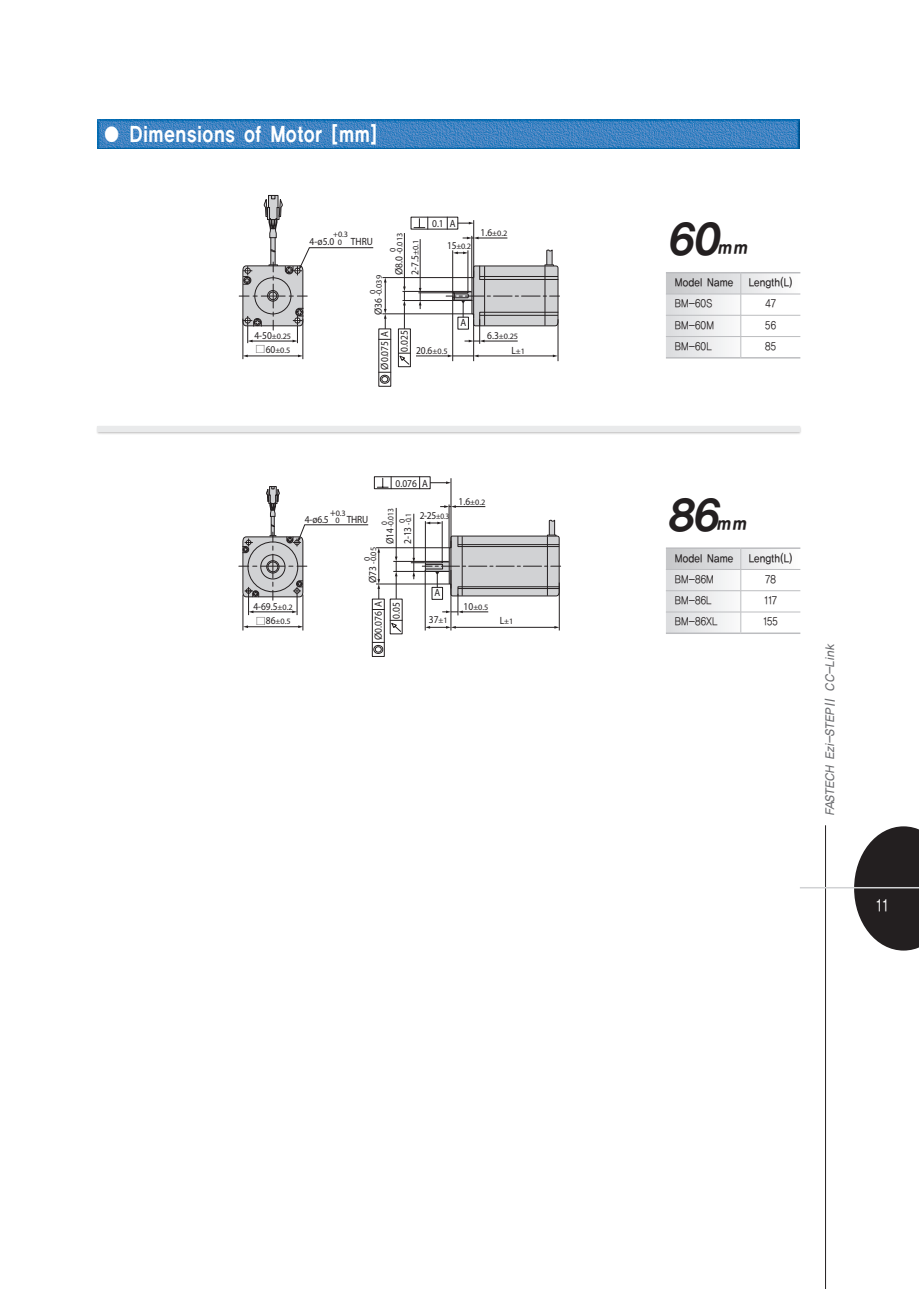
<style>
.page{position:relative;width:919px;height:1289px;background:#fff}
.page>*{position:absolute;margin:0;border:0;box-sizing:border-box;transform-origin:0 0}
.t1{font:italic 45px "YDIYGO150 KSCPC EUC H";color:#231f20}
.t2{font:22.5px "YDIYGO150 KSCPC EUC H";letter-spacing:-.05em;color:#fff;scale:.85 1}
.t3{font:italic 18px "YDIYGO150 KSCPC EUC H";color:#231f20}
.t4{font:18px "YDIYGO120 KSCPC EUC H";color:#fff;scale:.85 1}
.t5{font:italic 12.9px "YDIYGO130 KSCPC EUC H";color:#6c6d70;scale:.94 1}
.t6{font:12px "YDIYGO120 KSCPC EUC H";letter-spacing:-.05em;color:#231f20;scale:.85 1}
.t7{font:12px "YDIYGO130 KSCPC EUC H";letter-spacing:-.05em;color:#231f20;scale:.85 1}
.t8{font:10.5px "Myriad Pro";color:#231f20;scale:.9 1}
.t9{font:10.5px/19.6px "Myriad Pro";color:#231f20;text-align:right}
.t10{font:8.25px/6.3px "Myriad Pro";color:#231f20}
.t11{font:8.25px/6.1px "Myriad Pro";color:#231f20;scale:.9 1}
.s1{font-size:10.5px}
.s2{font-size:8.25px}
.s3{font-family:"Adobe Myungjo Std";font-weight:500;font-size:10.5px}
</style>
<div class="page">
<svg style="left:854px;top:826px;width:64px;height:124px"></svg>
<hr style="left:825px;top:825px;width:1px;height:463px;background:#231f20">
<hr style="left:799px;top:887px;width:119px;height:1px;background:#d1d2d4">
<hr style="left:666px;top:547px;width:74px;height:2px;background:#bcbdc0">
<hr style="left:740px;top:547px;width:60px;height:2px;background:#bcbdc0">
<hr style="left:666px;top:632px;width:74px;height:2px;background:#bcbdc0">
<hr style="left:740px;top:632px;width:60px;height:2px;background:#bcbdc0">
<svg style="left:666px;top:549px;width:134px;height:84px"></svg>
<hr style="left:666px;top:272px;width:74px;height:1px;background:#bcbdc0">
<hr style="left:740px;top:272px;width:60px;height:1px;background:#bcbdc0">
<svg style="left:666px;top:273px;width:134px;height:85px"></svg>
<img style="left:98px;top:119px;width:701px;height:30px">
<div style="left:96px;top:425px;width:705px;height:9px;background:#231f20;opacity:.3"></div>
<div style="left:98px;top:426px;width:701px;height:5px;background:#e9eaeb"></div>
<hr style="left:242px;top:319px;width:1px;height:40px;background:#231f20">
<hr style="left:302px;top:319px;width:1px;height:40px;background:#231f20">
<hr style="left:247px;top:355px;width:52px;height:1px;background:#231f20">
<hr style="left:473px;top:220px;width:1px;height:58px;background:#231f20">
<hr style="left:471px;top:236px;width:1px;height:42px;background:#231f20">
<hr style="left:557px;top:319px;width:1px;height:42px;background:#231f20">
<hr style="left:477px;top:238px;width:30px;height:1px;background:#231f20">
<hr style="left:477px;top:355px;width:76px;height:1px;background:#231f20">
<hr style="left:416px;top:355px;width:32px;height:1px;background:#231f20">
<hr style="left:473px;top:319px;width:1px;height:42px;background:#231f20">
<hr style="left:452px;top:296px;width:1px;height:65px;background:#231f20">
<hr style="left:420px;top:239px;width:1px;height:50px;background:#231f20">
<hr style="left:404px;top:233px;width:1px;height:54px;background:#231f20">
<hr style="left:382px;top:277px;width:91px;height:1px;background:#231f20">
<hr style="left:402px;top:300px;width:70px;height:1px;background:#231f20">
<hr style="left:402px;top:291px;width:69px;height:1px;background:#231f20">
<hr style="left:418px;top:292px;width:36px;height:1px;background:#231f20">
<hr style="left:382px;top:313px;width:90px;height:1px;background:#231f20">
<svg style="left:400px;top:353px;width:8px;height:11px"></svg>
<div style="left:398px;top:329px;width:12px;height:38px;border:1px solid #231f20"></div>
<svg style="left:380px;top:372px;width:9px;height:12px"></svg>
<svg style="left:418px;top:219px;width:10px;height:8px"></svg>
<svg style="left:243px;top:354px;width:5px;height:3px"></svg>
<svg style="left:448px;top:354px;width:30px;height:3px"></svg>
<svg style="left:239px;top:195px;width:134px;height:148px"></svg>
<svg style="left:462px;top:237px;width:16px;height:2px"></svg>
<svg style="left:419px;top:288px;width:2px;height:21px"></svg>
<svg style="left:384px;top:277px;width:2px;height:52px"></svg>
<svg style="left:403px;top:286px;width:2px;height:43px"></svg>
<svg style="left:457px;top:222px;width:16px;height:2px"></svg>
<svg style="left:446px;top:249px;width:113px;height:95px"></svg>
<hr style="left:450px;top:478px;width:1px;height:69px;background:#231f20">
<hr style="left:449px;top:504px;width:1px;height:43px;background:#231f20">
<hr style="left:559px;top:582px;width:1px;height:48px;background:#231f20">
<hr style="left:455px;top:506px;width:30px;height:1px;background:#231f20">
<hr style="left:455px;top:627px;width:100px;height:1px;background:#231f20">
<hr style="left:425px;top:570px;width:1px;height:60px;background:#231f20">
<hr style="left:450px;top:570px;width:1px;height:60px;background:#231f20">
<hr style="left:413px;top:513px;width:1px;height:45px;background:#231f20">
<hr style="left:376px;top:547px;width:73px;height:1px;background:#231f20">
<hr style="left:393px;top:571px;width:55px;height:1px;background:#231f20">
<hr style="left:393px;top:561px;width:55px;height:1px;background:#231f20">
<hr style="left:376px;top:583px;width:73px;height:1px;background:#231f20">
<svg style="left:374px;top:642px;width:8px;height:12px"></svg>
<div style="left:372px;top:599px;width:12px;height:57px;border:1px solid #231f20"></div>
<div style="left:374px;top:476px;width:56px;height:13px;border:1px solid #231f20"></div>
<svg style="left:425px;top:626px;width:31px;height:2px"></svg>
<svg style="left:430px;top:481px;width:21px;height:3px"></svg>
<svg style="left:440px;top:505px;width:16px;height:3px"></svg>
<svg style="left:239px;top:476px;width:163px;height:156px"></svg>
<svg style="left:411px;top:519px;width:149px;height:96px"></svg>
<p class="t2" style="left:102px;top:121px;width:325px">● Dimensions of Motor [mm]</p>
<p class="t8" style="left:450px;top:217px;width:8px">A</p>
<p class="t8" style="left:432px;top:217px;width:14px">0.1</p>
<p class="t10" style="left:333px;top:231px;width:17px">+0.3</p>
<p class="t10" style="left:480px;top:230px;width:28px"><span class="s1">1.6</span>±0.2</p>
<p class="t10" style="left:447px;top:243px;width:25px"><span class="s1">15</span>±0.2</p>
<p class="t10" style="left:396px;top:275px;width:44px;rotate:-90deg"><span class="s1">Ø8.0</span> -0.013</p>
<p class="t8" style="left:309px;top:235px;width:72px">4-ø5.0 <span class="s2">0</span> THRU</p>
<p class="t8" style="left:408px;top:275px;width:40px;rotate:-90deg">2-7.5<span class="s2">±0.1</span></p>
<p class="t10" style="left:389px;top:252px;width:6px;rotate:-90deg">0</p>
<p class="t10" style="left:376px;top:315px;width:42px;rotate:-90deg"><span class="s1">Ø36</span> -0.039</p>
<p class="t10" style="left:369px;top:294px;width:6px;rotate:-90deg">0</p>
<p class="t10" style="left:254px;top:333px;width:38px"><span class="s1">4-50</span>±0.25</p>
<p class="t10" style="left:255px;top:346px;width:37px"><span class="s3">□</span><span class="s1">60</span>±0.5</p>
<p class="t9" style="left:375px;top:369px;width:41px;rotate:-90deg">Ø0.075 A<br>0.025</p>
<p class="t8" style="left:460px;top:316px;width:8px">A</p>
<p class="t10" style="left:487px;top:333px;width:32px"><span class="s1">6.3</span>±0.25</p>
<p class="t8" style="left:416px;top:344px;width:37px">20.6<span class="s2">±0.5</span></p>
<p class="t10" style="left:511px;top:348px;width:15px"><span class="s1">L</span>±1</p>
<p class="t10" style="left:330px;top:510px;width:17px"><span class="s1">+</span>0.3</p>
<p class="t8" style="left:305px;top:512px;width:72px">4-ø6.5 <span class="s2">0</span> THRU</p>
<p class="t8" style="left:422px;top:476px;width:8px">A</p>
<p class="t8" style="left:395px;top:476px;width:25px">0.076</p>
<p class="t11" style="left:381px;top:544px;width:41px;text-indent:19px;rotate:-90deg">0<br><span class="s1">Ø14</span> -0.013</p>
<p class="t10" style="left:399px;top:524px;width:13px;rotate:-90deg">0 -0.1</p>
<p class="t8" style="left:401px;top:544px;width:21px;rotate:-90deg">2-13</p>
<p class="t8" style="left:419px;top:509px;width:34px">2-25<span class="s2">±0.3</span></p>
<p class="t10" style="left:370px;top:583px;width:37px;rotate:-90deg"><span class="s1">Ø73</span> -0.05</p>
<p class="t10" style="left:363px;top:561px;width:6px;rotate:-90deg">0</p>
<p class="t8" style="left:434px;top:586px;width:8px">A</p>
<p class="t10" style="left:458px;top:498px;width:28px"><span class="s1">1.6</span>±0.2</p>
<p class="t9" style="left:369px;top:639px;width:40px;line-height:17.9px;rotate:-90deg">Ø0.076 A<br>0.05</p>
<p class="t8" style="left:253px;top:599px;width:45px">4-69.5<span class="s2">±0.2</span></p>
<p class="t10" style="left:255px;top:618px;width:37px"><span class="s3">□</span><span class="s1">86</span>±0.5</p>
<p class="t8" style="left:429px;top:613px;width:22px">37<span class="s2">±1</span></p>
<p class="t10" style="left:463px;top:604px;width:26px"><span class="s1">10</span>±0.5</p>
<p class="t10" style="left:500px;top:618px;width:15px"><span class="s1">L</span>±1</p>
<p class="t1" style="left:666px;top:213px;width:65px">60</p>
<p class="t3" style="left:716px;top:237px;width:36px">mm</p>
<p class="t7" style="left:674px;top:276px;width:71px">Model Name</p>
<p class="t7" style="left:748px;top:276px;width:53px">Length(L)</p>
<p class="t6" style="left:674px;top:297px;width:46px">BM-60S</p>
<p class="t6" style="left:765px;top:297px;width:14px">47</p>
<p class="t6" style="left:674px;top:318px;width:49px">BM-60M</p>
<p class="t6" style="left:765px;top:318px;width:15px">56</p>
<p class="t6" style="left:674px;top:339px;width:46px">BM-60L</p>
<p class="t6" style="left:764px;top:339px;width:15px">85</p>
<p class="t1" style="left:666px;top:489px;width:64px">86</p>
<p class="t3" style="left:715px;top:513px;width:36px">mm</p>
<p class="t7" style="left:674px;top:551px;width:71px">Model Name</p>
<p class="t7" style="left:748px;top:551px;width:53px">Length(L)</p>
<p class="t6" style="left:674px;top:572px;width:48px">BM-86M</p>
<p class="t6" style="left:765px;top:572px;width:14px">78</p>
<p class="t6" style="left:674px;top:594px;width:45px">BM-86L</p>
<p class="t6" style="left:764px;top:594px;width:17px">117</p>
<p class="t6" style="left:674px;top:615px;width:52px">BM-86XL</p>
<p class="t6" style="left:763px;top:615px;width:19px">155</p>
<h3 class="t5" style="left:822px;top:816px;width:187px;rotate:-90deg">FASTECH Ezi-STEPⅡ CC-Link</h3>
<h3 class="t4" style="left:875px;top:895px;width:17px">11</h3>
</div>
